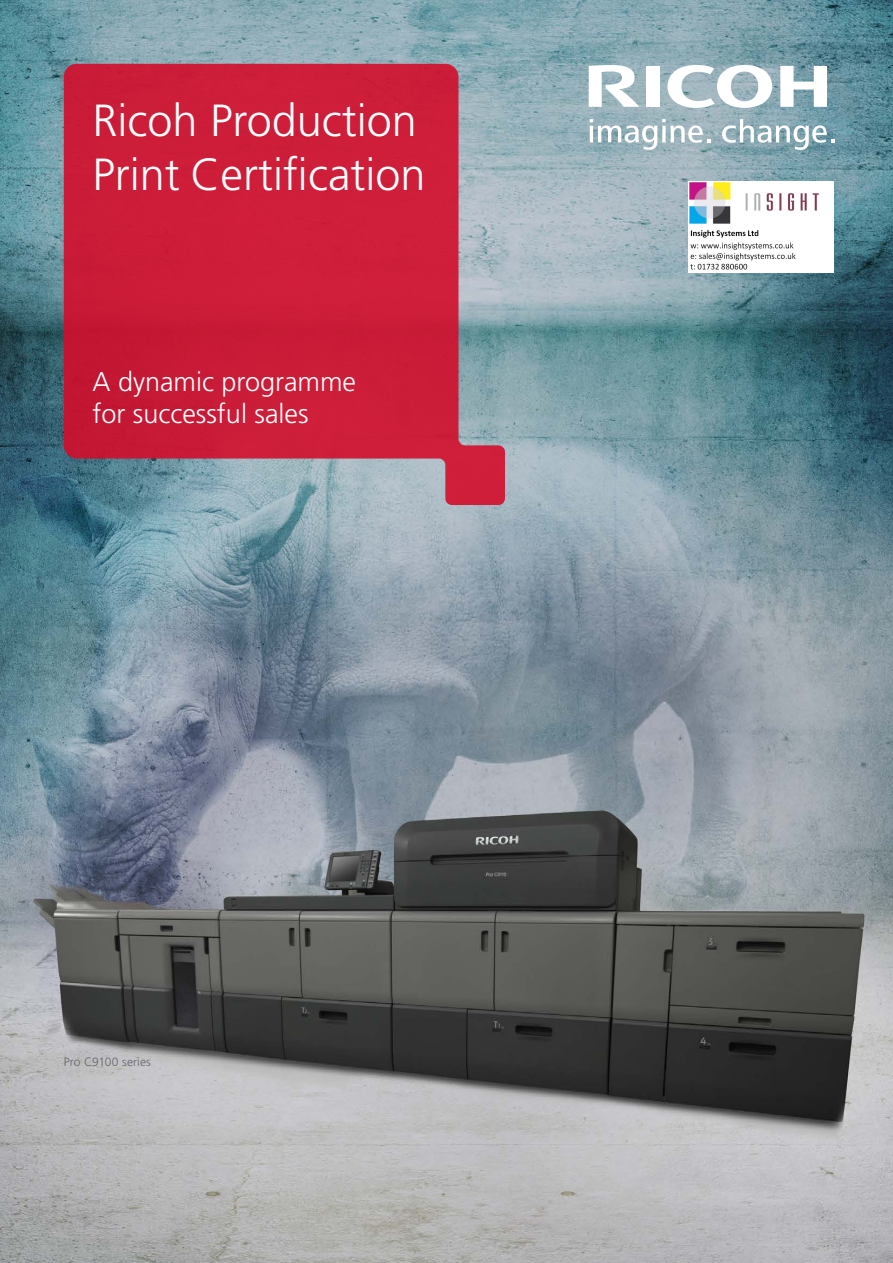
<style>
.page{position:relative;width:893px;height:1263px;background:#fff}
.page>*{position:absolute;margin:0;border:0;box-sizing:border-box;transform-origin:0 0}
.t1{font:300 45px/54px "Frutiger LT Std";color:#fff}
.t2{font:300 27px/32.4px "Frutiger LT Std";color:#fff}
.Bullet_header{font:300 12px "Frutiger LT Std";letter-spacing:.01em;color:#63656a}
</style>
<div class="page">
<img style="left:0;top:0;width:893px;height:1263px">
<svg style="left:64px;top:64px;width:441px;height:441px;background:#c1364e"></svg>
<svg style="left:667px;top:65px;width:105px;height:43px"></svg>
<svg style="left:780px;top:66px;width:47px;height:41px"></svg>
<div style="left:645px;top:66px;width:14px;height:41px;background:#fff"></div>
<svg style="left:589px;top:65px;width:50px;height:42px"></svg>
<svg style="left:590px;top:119px;width:120px;height:32px"></svg>
<svg style="left:722px;top:119px;width:112px;height:32px"></svg>
<img style="left:688px;top:182px;width:145px;height:90px">
<p class="t1" style="left:92px;top:94px;width:335px">Ricoh Production<br>Print Certification</p>
<p class="t2" style="left:92px;top:366px;width:265px">A dynamic programme for successful sales</p>
<p class="Bullet_header" style="left:64px;top:1055px;width:89px">Pro C9100 series</p>
</div>
